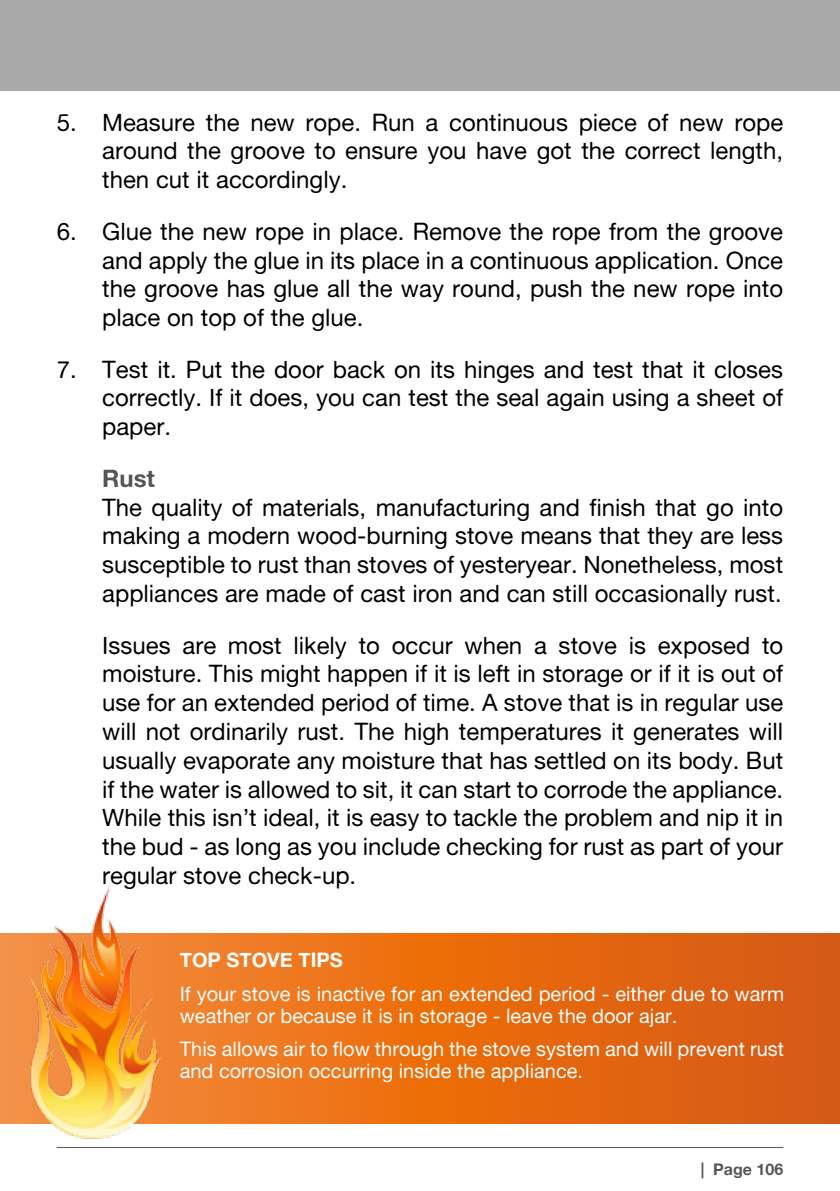
<style>
.page{position:relative;width:840px;height:1191px;background:#fff}
.page>*{position:absolute;margin:0;border:0;box-sizing:border-box;transform-origin:0 0}
.t1{font:24px/28.8px "Alte Haas Grotesk";color:#000;text-align:justify}
.t2{font:24px "Alte Haas Grotesk Bold";color:#55565a}
.t3{font:20px/22px "Alte Haas Grotesk";color:#fff}
.t4{font:20px "Alte Haas Grotesk Bold";color:#fff}
.t5{font:16px "Alte Haas Grotesk Bold";color:#55565a}
</style>
<div class="page">
<div style="left:0;top:0;width:839px;height:91px;background:#a9a8a9"></div>
<hr style="left:57px;top:1147px;width:725px;height:1px;background:#55565a">
<svg style="left:0;top:933px;width:839px;height:190px;background:#e66c17"></svg>
<img style="left:26px;top:885px;width:138px;height:254px">
<p class="t1" style="left:102px;top:107px;width:682px;text-indent:-45px">5. Measure the new rope. Run a continuous piece of new rope around the groove to ensure you have got the correct length, then cut it accordingly.</p>
<p class="t1" style="left:102px;top:216px;width:682px;text-indent:-45px">6. Glue the new rope in place. Remove the rope from the groove and apply the glue in its place in a continuous application. Once the groove has glue all the way round, push the new rope into place on top of the glue.</p>
<p class="t1" style="left:102px;top:354px;width:682px;text-indent:-45px">7. Test it. Put the door back on its hinges and test that it closes correctly. If it does, you can test the seal again using a sheet of paper.</p>
<p class="t2" style="left:102px;top:463px;width:54px">Rust</p>
<p class="t1" style="left:102px;top:492px;width:682px">The quality of materials, manufacturing and finish that go into making a modern wood-burning stove means that they are less susceptible to rust than stoves of yesteryear. Nonetheless, most appliances are made of cast iron and can still occasionally rust.</p>
<p class="t1" style="left:102px;top:630px;width:682px">Issues are most likely to occur when a stove is exposed to moisture. This might happen if it is left in storage or if it is out of use for an extended period of time. A stove that is in regular use will not ordinarily rust. The high temperatures it generates will usually evaporate any moisture that has settled on its body. But if the water is allowed to sit, it can start to corrode the appliance.<br>While this isn’t ideal, it is easy to tackle the problem and nip it in the bud - as long as you include checking for rust as part of your regular stove check-up.</p>
<p class="t4" style="left:180px;top:947px;width:165px">TOP STOVE TIPS</p>
<p class="t3" style="left:180px;top:982px;width:605px">If your stove is inactive for an extended period - either due to warm weather or because it is in storage - leave the door ajar.</p>
<p class="t3" style="left:179px;top:1037px;width:605px">This allows air to flow through the stove system and will prevent rust and corrosion occurring inside the appliance.</p>
<p class="t5" style="left:700px;top:1159px;width:84px">| Page 106</p>
</div>
